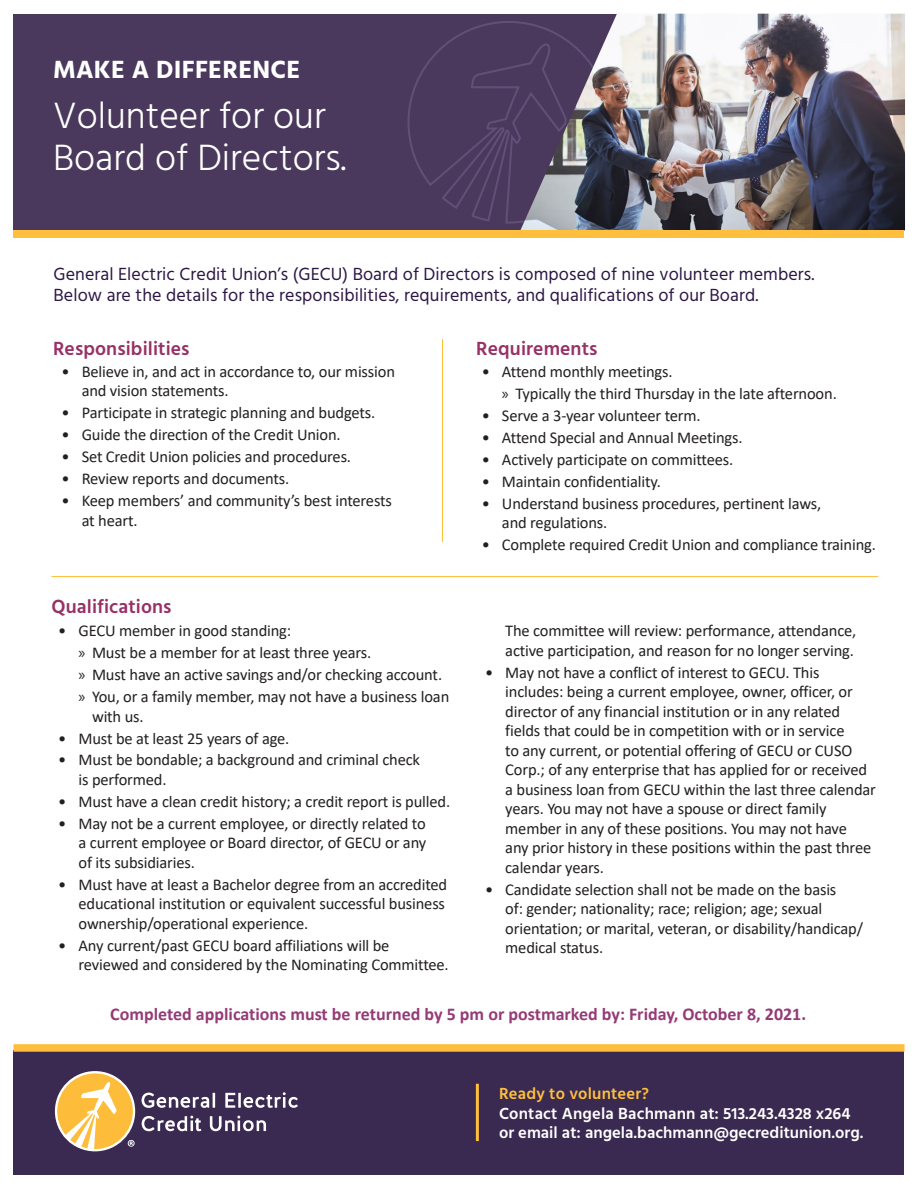
<style>
.page{position:relative;width:918px;height:1188px;background:#fff}
.page>*{position:absolute;margin:0;border:0;box-sizing:border-box;transform-origin:0 0}
.H2_-_Claim_Header{font:300 37.5px/42px "Hind";color:#fff}
.H1_-_Product_Service{font:700 25.5px "Hind";letter-spacing:.01em;color:#fff}
.H3_-_Main_Subhead{font:600 19.5px "Hind";letter-spacing:.005em;color:#973166}
.P2_-_Body_Copy_2{font:18px/21px "Hind";letter-spacing:.005em;color:#2c1745}
.t1{font:700 18px "Calibri";color:#953b77}
.t2{font:16.5px/19.5px "Calibri";letter-spacing:-.01em;color:#231f20}
.t3{font:600 16.5px/19.8px "Hind";color:#fff}
.s1{font-family:"Myriad Pro"}
.s2{color:#ffbf3c}
</style>
<div class="page">
<div style="left:14px;top:14px;width:890px;height:220px;background:#4a395c"></div>
<svg style="left:407px;top:21px;width:113px;height:203px"></svg>
<img style="left:520px;top:14px;width:385px;height:216px">
<div style="left:14px;top:230px;width:890px;height:7px;background:#ffbf3c"></div>
<div style="left:14px;top:1050px;width:890px;height:124px;background:#3a2950"></div>
<svg style="left:142px;top:1093px;width:73px;height:15px"></svg>
<svg style="left:225px;top:1093px;width:10px;height:15px"></svg>
<hr style="left:238px;top:1093px;width:3px;height:15px;background:#fff">
<svg style="left:243px;top:1092px;width:55px;height:16px"></svg>
<svg style="left:142px;top:1116px;width:59px;height:15px"></svg>
<svg style="left:210px;top:1116px;width:56px;height:15px"></svg>
<svg style="left:57px;top:1072px;width:78px;height:78px"></svg>
<hr style="left:52px;top:576px;width:826px;height:1px;background:#febd3b">
<hr style="left:442px;top:339px;width:1px;height:203px;background:#febd3b">
<hr style="left:476px;top:1084px;width:3px;height:57px;background:#ffbf3c">
<div style="left:14px;top:1044px;width:890px;height:8px;background:#febd3b"></div>
<p class="H1_-_Product_Service" style="left:53px;top:54px;width:249px">MAKE A DIFFERENCE</p>
<p class="H2_-_Claim_Header" style="left:53px;top:97px;width:295px">Volunteer for our<br>Board of Directors.</p>
<p class="P2_-_Body_Copy_2" style="left:54px;top:265px;width:762px">General Electric Credit Union’s (GECU) Board of Directors is composed of nine volunteer members.<br>Below are the details for the responsibilities, requirements, and qualifications of our Board.</p>
<p class="H3_-_Main_Subhead" style="left:53px;top:335px;width:138px">Responsibilities</p>
<p class="t2" style="left:82px;top:361px;width:315px;text-indent:-20px">• Believe in, and act in accordance to, our mission and vision statements.</p>
<p class="t2" style="left:61px;top:403px;width:315px">• Participate in strategic planning and budgets.</p>
<p class="t2" style="left:61px;top:425px;width:281px">• Guide the direction of the Credit Union.</p>
<p class="t2" style="left:61px;top:447px;width:291px">• Set Credit Union policies and procedures.</p>
<p class="t2" style="left:61px;top:469px;width:229px">• Review reports and documents.</p>
<p class="t2" style="left:82px;top:491px;width:312px;text-indent:-20px">• Keep members’ and community’s best interests at heart.</p>
<p class="H3_-_Main_Subhead" style="left:52px;top:593px;width:122px">Qualifications</p>
<p class="t2" style="left:58px;top:621px;width:235px">• GECU member in good standing:</p>
<p class="t2" style="left:79px;top:643px;width:294px"><span class="s1">»</span> Must be a member for at least three years.</p>
<p class="t2" style="left:79px;top:665px;width:365px"><span class="s1">»</span> Must have an active savings and/or checking account.</p>
<p class="t2" style="left:92px;top:686px;width:359px;text-indent:-14px"><span class="s1">»</span> You, or a family member, may not have a business loan with us.</p>
<p class="t2" style="left:58px;top:728px;width:233px">• Must be at least 25 years of age.</p>
<p class="t2" style="left:79px;top:750px;width:343px;text-indent:-20px">• Must be bondable; a background and criminal check is performed.</p>
<p class="t2" style="left:58px;top:791px;width:393px">• Must have a clean credit history; a credit report is pulled.</p>
<p class="t2" style="left:79px;top:813px;width:349px;text-align:justify;text-indent:-20px">• May not be a current employee, or directly related to a current employee or Board director, of GECU or any of its subsidiaries.</p>
<p class="t2" style="left:79px;top:874px;width:370px;text-indent:-20px">• Must have at least a Bachelor degree from an accredited educational institution or equivalent successful business ownership/operational experience.</p>
<p class="t2" style="left:79px;top:935px;width:372px;text-indent:-20px">• Any current/past GECU board affiliations will be reviewed and considered by the Nominating Committee.</p>
<p class="H3_-_Main_Subhead" style="left:476px;top:335px;width:123px">Requirements</p>
<p class="t2" style="left:482px;top:361px;width:192px">• Attend monthly meetings.</p>
<p class="t2" style="left:502px;top:383px;width:336px"><span class="s1">»</span> Typically the third Thursday in the late afternoon.</p>
<p class="t2" style="left:482px;top:405px;width:221px">• Serve a 3-year volunteer term.</p>
<p class="t2" style="left:482px;top:427px;width:262px">• Attend Special and Annual Meetings.</p>
<p class="t2" style="left:482px;top:449px;width:253px">• Actively participate on committees.</p>
<p class="t2" style="left:482px;top:471px;width:181px">• Maintain confidentiality.</p>
<p class="t2" style="left:502px;top:493px;width:321px;text-indent:-20px">• Understand business procedures, pertinent laws, and regulations.</p>
<p class="t2" style="left:482px;top:534px;width:396px">• Complete required Credit Union and compliance training.</p>
<p class="t2" style="left:505px;top:621px;width:353px">The committee will review: performance, attendance, active participation, and reason for no longer serving.</p>
<p class="t2" style="left:505px;top:662px;width:372px;text-indent:-20px">• May not have a conflict of interest to GECU. This includes: being a current employee, owner, officer, or director of any financial institution or in any related fields that could be in competition with or in service<br>to any current, or potential offering of GECU or CUSO Corp.; of any enterprise that has applied for or received a business loan from GECU within the last three calendar years. You may not have a spouse or direct family member in any of these positions. You may not have<br>any prior history in these positions within the past three calendar years.</p>
<p class="t2" style="left:505px;top:879px;width:359px;text-indent:-20px">• Candidate selection shall not be made on the basis<br>of: gender; nationality; race; religion; age; sexual orientation; or marital, veteran, or disability/handicap/ medical status.</p>
<p class="t1" style="left:110px;top:1001px;width:698px">Completed applications must be returned by 5 pm or postmarked by: Friday, October 8, 2021.</p>
<p class="t3" style="left:499px;top:1084px;width:366px"><span class="s2">Ready to volunteer?<br></span>Contact Angela Bachmann at: 513.243.4328 x264 or email at: angela.bachmann@gecreditunion.org.</p>
</div>
